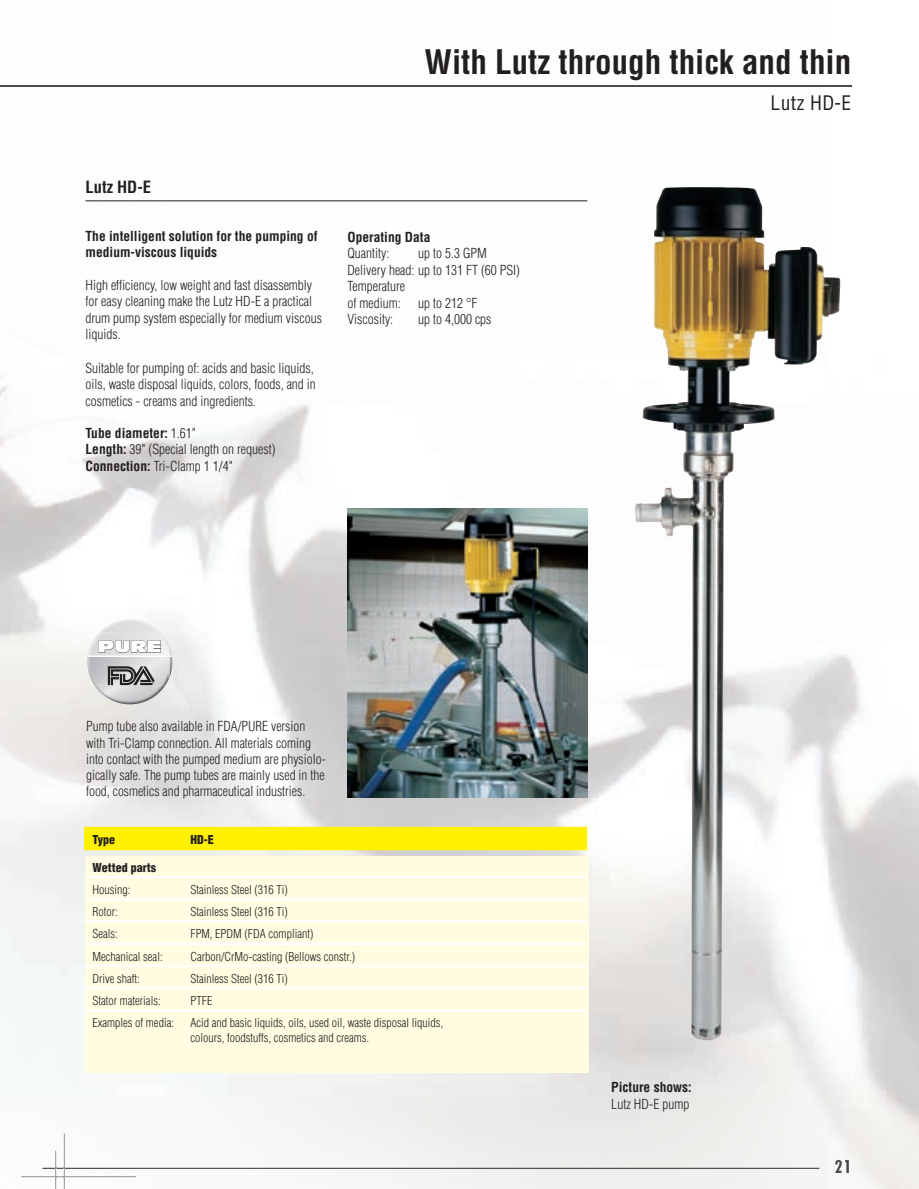
<style>
.page{position:relative;width:919px;height:1189px;background:#fff}
.page>*{position:absolute;margin:0;border:0;box-sizing:border-box;transform-origin:0 0}
.t1{font:700 condensed 33px "Helvetica";color:#231f20}
.t2{font:condensed 19.5px "Helvetica";letter-spacing:.02em;color:#231f20}
.t3{font:700 condensed 16.5px "Helvetica";color:#231f20}
.t4{font:15.75px "Antique Olive Nord";color:#fff}
.t5{font:300 condensed 13.5px/16.5px "Helvetica";color:#231f20}
.t6{font:700 condensed 13.5px/16.2px "Helvetica";color:#231f20}
.t7{font:300 condensed 12px/15px "Helvetica";color:#231f20}
.t8{font:900 condensed 12px "Helvetica";color:#231f20}
.s1{font-weight:700}
</style>
<div class="page">
<img style="left:0;top:85px;width:918px;height:1103px">
<img style="left:43px;top:1167px;width:775px;height:1px">
<img style="left:64px;top:1133px;width:1px;height:55px">
<img style="left:55px;top:1150px;width:1px;height:38px">
<img style="left:21px;top:1175px;width:115px;height:1px">
<img style="left:834px;top:1159px;width:14px;height:13px">
<img style="left:0;top:85px;width:850px;height:1px">
<div style="left:85px;top:856px;width:503px;height:216px;background:#fffce1"></div>
<div style="left:84px;top:826px;width:503px;height:24px;background:#fff101"></div>
<hr style="left:84px;top:875px;width:503px;height:2px;background:#fff">
<hr style="left:84px;top:897px;width:503px;height:3px;background:#fff">
<hr style="left:84px;top:920px;width:503px;height:2px;background:#fff">
<hr style="left:84px;top:942px;width:503px;height:2px;background:#fff">
<hr style="left:84px;top:964px;width:503px;height:2px;background:#fff">
<hr style="left:84px;top:986px;width:503px;height:3px;background:#fff">
<hr style="left:84px;top:1009px;width:503px;height:2px;background:#fff">
<hr style="left:85px;top:200px;width:502px;height:1px;background:#231f20">
<img style="left:94px;top:685px;width:78px;height:19px">
<svg style="left:87px;top:619px;width:85px;height:66px"></svg>
<img style="left:347px;top:508px;width:240px;height:289px">
<img style="left:634px;top:187px;width:58px;height:349px">
<h1 class="t1" style="left:424px;top:41px;width:428px">With Lutz through thick and thin</h1>
<h2 class="t2" style="left:770px;top:91px;width:82px">Lutz HD-E</h2>
<p class="t3" style="left:85px;top:177px;width:67px">Lutz HD-E</p>
<p class="t6" style="left:85px;top:227px;width:233px">The intelligent solution for the pumping of medium-viscous liquids</p>
<p class="t5" style="left:85px;top:276px;width:238px">High efficiency, low weight and fast disassembly for easy cleaning make the Lutz HD-E a practical drum pump system especially for medium viscous liquids.</p>
<p class="t5" style="left:85px;top:359px;width:232px">Suitable for pumping of: acids and basic liquids, oils, waste disposal liquids, colors, foods, and in cosmetics - creams and ingredients.</p>
<p class="t5" style="left:85px;top:425px;width:191px"><span class="s1">Tube diameter:</span> 1.61"<br><span class="s1">Length:</span> 39" (Special length on request)<br><span class="s1">Connection:</span> Tri-Clamp 1 1/4"</p>
<p class="t6" style="left:347px;top:228px;width:84px">Operating Data</p>
<p class="t5" style="left:347px;top:245px;width:43px">Quantity:</p>
<p class="t5" style="left:347px;top:245px;width:174px;text-indent:70px">up to 5.3 GPM<br>Delivery head: up to 131 FT (60 PSI)<br>Temperature<br>of medium:</p>
<p class="t5" style="left:418px;top:294px;width:61px">up to 212 °F</p>
<p class="t5" style="left:347px;top:311px;width:47px">Viscosity:</p>
<p class="t5" style="left:418px;top:311px;width:75px">up to 4,000 cps</p>
<p class="t4" style="left:98px;top:636px;width:65px">PURE</p>
<p class="t5" style="left:86px;top:718px;width:241px">Pump tube also available in FDA/PURE version with Tri-Clamp connection. All materials coming into contact with the pumped medium are physiolo&shy;gically safe. The pump tubes are mainly used in the food, cosmetics and pharmaceutical industries.</p>
<p class="t8" style="left:93px;top:831px;width:24px">Type</p>
<p class="t8" style="left:190px;top:831px;width:25px">HD-E</p>
<p class="t8" style="left:93px;top:859px;width:65px">Wetted parts</p>
<p class="t7" style="left:93px;top:881px;width:39px">Housing:</p>
<p class="t7" style="left:190px;top:881px;width:99px">Stainless Steel (316 Ti)</p>
<p class="t7" style="left:93px;top:903px;width:27px">Rotor:</p>
<p class="t7" style="left:190px;top:903px;width:99px">Stainless Steel (316 Ti)</p>
<p class="t7" style="left:93px;top:926px;width:27px">Seals:</p>
<p class="t7" style="left:190px;top:926px;width:124px">FPM, EPDM (FDA compliant)</p>
<p class="t7" style="left:93px;top:948px;width:71px">Mechanical seal:</p>
<p class="t7" style="left:190px;top:948px;width:166px">Carbon/CrMo-casting (Bellows constr.)</p>
<p class="t7" style="left:93px;top:970px;width:49px">Drive shaft:</p>
<p class="t7" style="left:190px;top:970px;width:99px">Stainless Steel (316 Ti)</p>
<p class="t7" style="left:93px;top:992px;width:69px">Stator materials:</p>
<p class="t7" style="left:190px;top:992px;width:23px">PTFE</p>
<p class="t7" style="left:93px;top:1015px;width:83px">Examples of media:</p>
<p class="t7" style="left:190px;top:1015px;width:254px">Acid and basic liquids, oils, used oil, waste disposal liquids, colours, foodstuffs, cosmetics and creams.</p>
<p class="t6" style="left:611px;top:1078px;width:82px">Picture shows:</p>
<p class="t5" style="left:611px;top:1095px;width:79px">Lutz HD-E pump</p>
</div>
